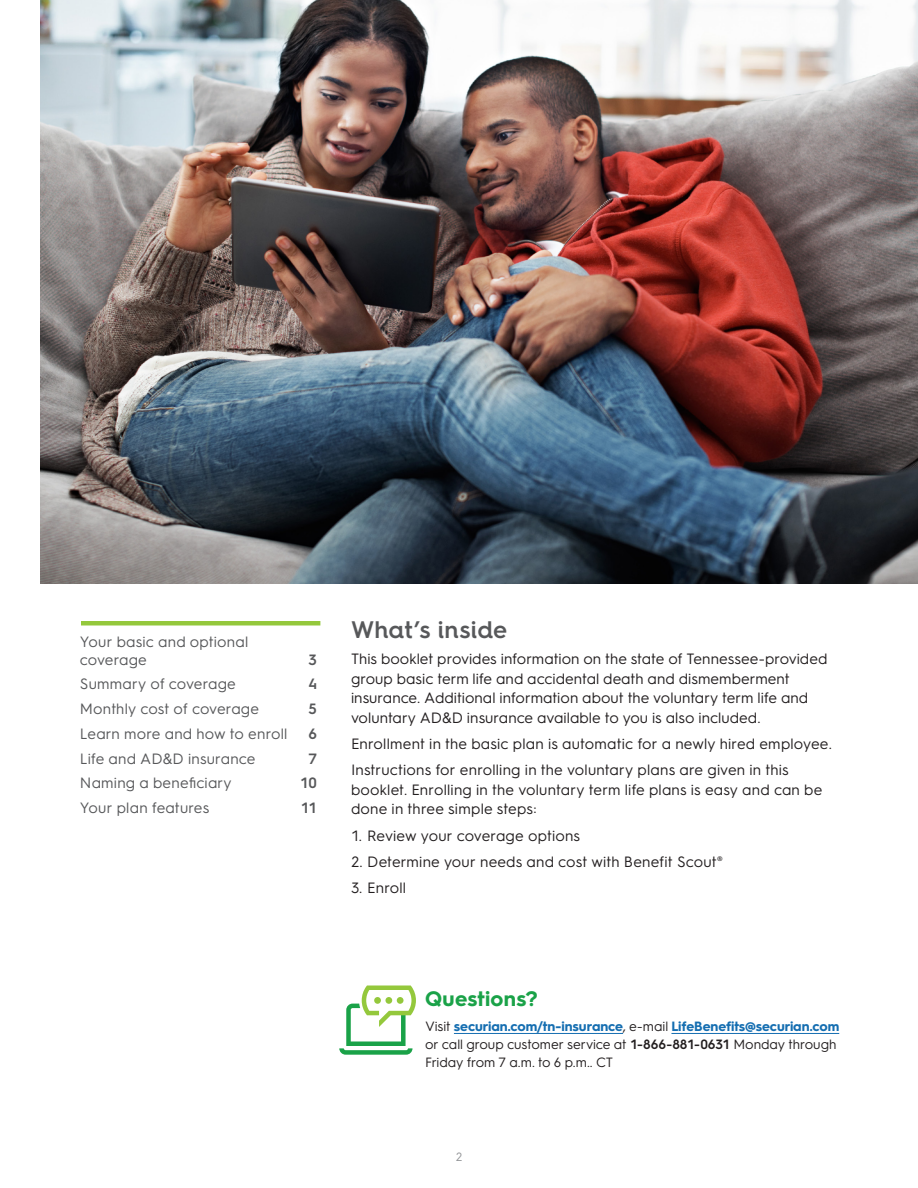
<style>
.page{position:relative;width:918px;height:1188px;background:#fff}
.page>*{position:absolute;margin:0;border:0;box-sizing:border-box;transform-origin:0 0}
.H5_-_SemiBold_16_18_SLATE{font:600 24px "Hurme Geometric Sans 4";letter-spacing:.005em;color:#57585a}
.CH1__-_Bold_12_14_Leaf{font:700 21px "Hurme Geometric Sans 3";letter-spacing:.01em;color:#1aa248}
.B1__-_Reg_10_13_BLK{font:15px/19.5px "Hurme Geometric Sans 3";letter-spacing:.005em;color:#231f20}
.TOC_Reg_10_12_SLATE{font:15px/18px "Hurme Geometric Sans 3";letter-spacing:.015em;color:#57585a}
.TOC_Reg_10_12_SLATE-2{font:600 15px "Hurme Geometric Sans 3";color:#57585a}
.CB1__-_Reg_9_12_BLK{font:13.5px/18px "Hurme Geometric Sans 3";letter-spacing:-.005em;color:#231f20}
.t1{font:12px "Hurme Geometric Sans 3";color:#939598}
.s1{font-weight:700;color:#156eb1}
.s2{font-weight:600}
</style>
<div class="page">
<div style="left:81px;top:621px;width:239px;height:5px;background:#94c83c"></div>
<img style="left:40px;top:0;width:878px;height:583px">
<hr style="left:454px;top:1033px;width:169px;height:1px;background:#156eb1">
<hr style="left:671px;top:1033px;width:168px;height:1px;background:#156eb1">
<svg style="left:339px;top:986px;width:77px;height:69px"></svg>
<p class="TOC_Reg_10_12_SLATE" style="left:80px;top:631px;width:170px">Your basic and optional coverage</p>
<p class="TOC_Reg_10_12_SLATE-2" style="left:308px;top:649px;width:10px">3</p>
<p class="TOC_Reg_10_12_SLATE" style="left:80px;top:674px;width:158px">Summary of coverage</p>
<p class="TOC_Reg_10_12_SLATE-2" style="left:308px;top:674px;width:10px">4</p>
<p class="TOC_Reg_10_12_SLATE" style="left:80px;top:699px;width:181px">Monthly cost of coverage</p>
<p class="TOC_Reg_10_12_SLATE-2" style="left:308px;top:698px;width:10px">5</p>
<p class="TOC_Reg_10_12_SLATE" style="left:80px;top:724px;width:209px">Learn more and how to enroll</p>
<p class="TOC_Reg_10_12_SLATE-2" style="left:308px;top:723px;width:10px">6</p>
<p class="TOC_Reg_10_12_SLATE" style="left:80px;top:748px;width:177px">Life and AD&amp;D insurance</p>
<p class="TOC_Reg_10_12_SLATE-2" style="left:308px;top:748px;width:10px">7</p>
<p class="TOC_Reg_10_12_SLATE" style="left:80px;top:773px;width:153px">Naming a beneficiary</p>
<p class="TOC_Reg_10_12_SLATE-2" style="left:300px;top:773px;width:18px">10</p>
<p class="TOC_Reg_10_12_SLATE" style="left:80px;top:798px;width:131px">Your plan features</p>
<p class="TOC_Reg_10_12_SLATE-2" style="left:301px;top:797px;width:18px">11</p>
<h1 class="H5_-_SemiBold_16_18_SLATE" style="left:351px;top:613px;width:158px">What’s inside</h1>
<p class="B1__-_Reg_10_13_BLK" style="left:351px;top:648px;width:478px">This booklet provides information on the state of Tennessee-provided group basic term life and accidental death and dismemberment insurance. Additional information about the voluntary term life and voluntary AD&amp;D insurance available to you is also included.</p>
<p class="B1__-_Reg_10_13_BLK" style="left:351px;top:733px;width:482px">Enrollment in the basic plan is automatic for a newly hired employee.</p>
<p class="B1__-_Reg_10_13_BLK" style="left:351px;top:759px;width:473px">Instructions for enrolling in the voluntary plans are given in this booklet. Enrolling in the voluntary term life plans is easy and can be done in three simple steps:</p>
<p class="B1__-_Reg_10_13_BLK" style="left:351px;top:825px;width:231px">1. Review your coverage options</p>
<p class="B1__-_Reg_10_13_BLK" style="left:351px;top:851px;width:374px">2. Determine your needs and cost with Benefit Scout®</p>
<p class="B1__-_Reg_10_13_BLK" style="left:351px;top:877px;width:57px">3. Enroll</p>
<h2 class="CH1__-_Bold_12_14_Leaf" style="left:425px;top:984px;width:114px">Questions?</h2>
<p class="CB1__-_Reg_9_12_BLK" style="left:425px;top:1017px;width:416px">Visit <span class="s1">securian.com/tn-insurance</span>, e-mail <span class="s1">LifeBenefits@securian.com </span>or call group customer service at <span class="s2">1-866-881-0631</span> Monday through<br>Friday from 7 a.m. to 6 p.m.. CT</p>
<p class="t1" style="left:456px;top:1148px;width:8px">2</p>
</div>
